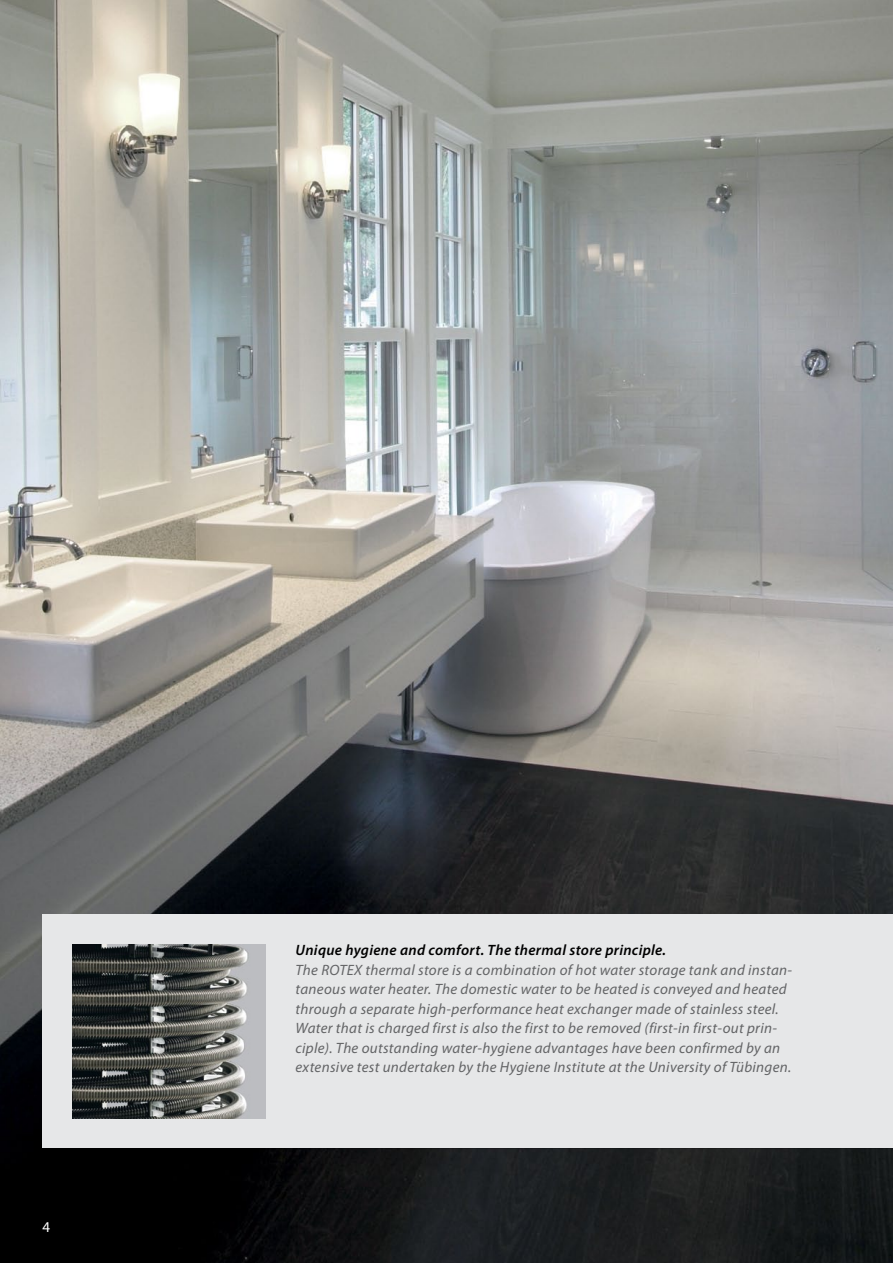
<style>
.page{position:relative;width:893px;height:1263px;background:#fff}
.page>*{position:absolute;margin:0;border:0;box-sizing:border-box;transform-origin:0 0}
.t1{font:italic 15px/19.5px "Myriad Pro";letter-spacing:.02em;color:#636466}
.t2{font:italic 600 15px "Myriad Pro";letter-spacing:.02em;color:#000}
.t3{font:15px "Myriad Pro";color:#fff}
</style>
<div class="page">
<img style="left:0;top:0;width:893px;height:1263px">
<div style="left:43px;top:914px;width:850px;height:234px;background:#e6e7e8"></div>
<img style="left:72px;top:944px;width:194px;height:174px">
<p class="t3" style="left:43px;top:1218px;width:9px">4</p>
<p class="t2" style="left:296px;top:941px;width:372px">Unique hygiene and comfort. The thermal store principle.</p>
<p class="t1" style="left:296px;top:960px;width:498px">The ROTEX thermal store is a combination of hot water storage tank and instan&shy;taneous water heater. The domestic water to be heated is conveyed and heated through a separate high-performance heat exchanger made of stainless steel.<br>Water that is charged first is also the first to be removed (first-in first-out prin&shy;ciple). The outstanding water-hygiene advantages have been confirmed by an extensive test undertaken by the Hygiene Institute at the University of Tübingen.</p>
</div>
